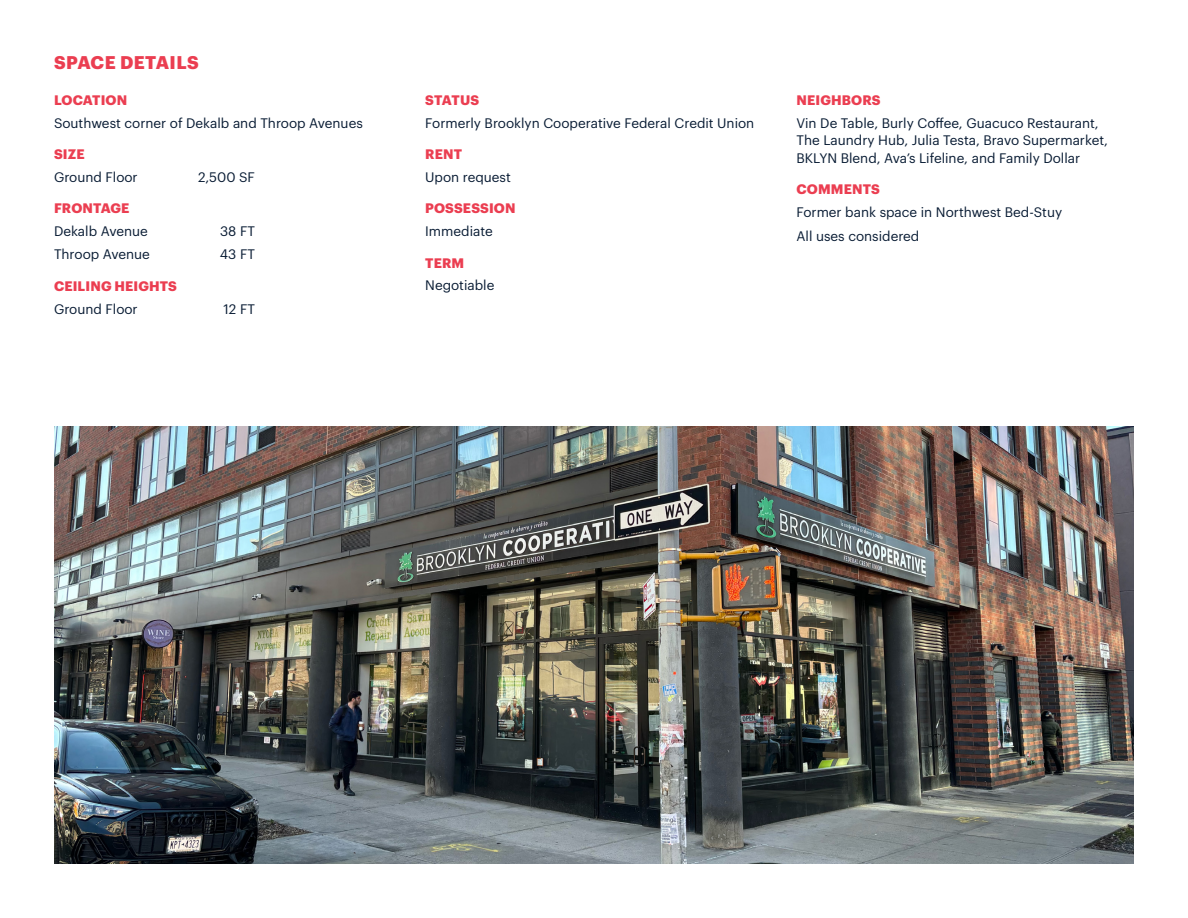
<style>
.page{position:relative;width:1188px;height:918px;background:#fff}
.page>*{position:absolute;margin:0;border:0;box-sizing:border-box;transform-origin:0 0}
.t1{font:700 18px "Graphik";letter-spacing:.025em;color:#eb3e51}
.body{font:13.5px/17.7px "Graphik";color:#081b33}
.sub_heads{font:700 13.5px "Graphik";letter-spacing:.01em;color:#eb3e51}
</style>
<div class="page">
<img style="left:54px;top:427px;width:1080px;height:437px">
<h1 class="t1" style="left:54px;top:48px;width:146px">SPACE DETAILS</h1>
<p class="sub_heads" style="left:54px;top:90px;width:75px">LOCATION</p>
<p class="body" style="left:54px;top:113px;width:310px">Southwest corner of Dekalb and Throop Avenues</p>
<p class="sub_heads" style="left:54px;top:144px;width:32px">SIZE</p>
<p class="body" style="left:54px;top:167px;width:85px">Ground Floor</p>
<p class="body" style="left:198px;top:167px;width:58px">2,500 SF</p>
<p class="sub_heads" style="left:54px;top:198px;width:77px">FRONTAGE</p>
<p class="body" style="left:54px;top:221px;width:95px">Dekalb Avenue</p>
<p class="body" style="left:220px;top:221px;width:36px">38 FT</p>
<p class="body" style="left:54px;top:245px;width:97px">Throop Avenue</p>
<p class="body" style="left:220px;top:245px;width:37px">43 FT</p>
<p class="sub_heads" style="left:54px;top:276px;width:124px">CEILING HEIGHTS</p>
<p class="body" style="left:54px;top:299px;width:85px">Ground Floor</p>
<p class="body" style="left:224px;top:299px;width:33px">12 FT</p>
<p class="sub_heads" style="left:425px;top:90px;width:56px">STATUS</p>
<p class="body" style="left:425px;top:113px;width:331px">Formerly Brooklyn Cooperative Federal Credit Union</p>
<p class="sub_heads" style="left:425px;top:144px;width:38px">RENT</p>
<p class="body" style="left:425px;top:167px;width:87px">Upon request</p>
<p class="sub_heads" style="left:425px;top:198px;width:92px">POSSESSION</p>
<p class="body" style="left:425px;top:221px;width:69px">Immediate</p>
<p class="sub_heads" style="left:425px;top:252px;width:41px">TERM</p>
<p class="body" style="left:425px;top:275px;width:71px">Negotiable</p>
<p class="sub_heads" style="left:797px;top:90px;width:85px">NEIGHBORS</p>
<p class="body" style="left:796px;top:113px;width:313px">Vin De Table, Burly Coffee, Guacuco Restaurant,<br>The Laundry Hub, Julia Testa, Bravo Supermarket,<br>BKLYN Blend, Ava’s Lifeline, and Family Dollar</p>
<p class="sub_heads" style="left:797px;top:179px;width:85px">COMMENTS</p>
<p class="body" style="left:796px;top:202px;width:267px">Former bank space in Northwest Bed-Stuy</p>
<p class="body" style="left:796px;top:226px;width:124px">All uses considered</p>
</div>
